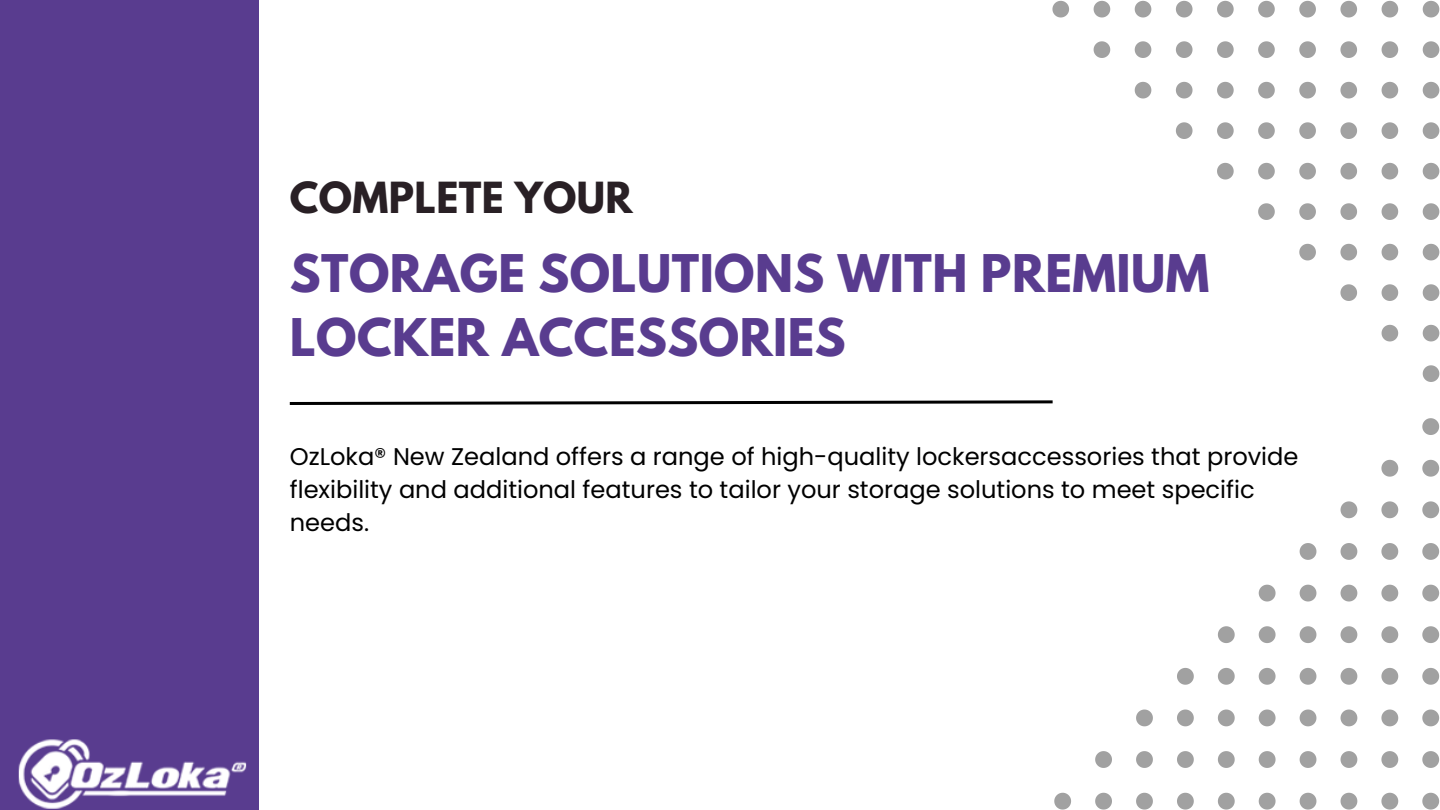
<style>
.page{position:relative;width:1440px;height:810px;background:#fff}
.page>*{position:absolute;margin:0;border:0;box-sizing:border-box;transform-origin:0 0}
.t1{font:700 46px/63.8px "League Spartan";letter-spacing:.01em;color:#593c8f}
.t2{font:700 38px "League Spartan";letter-spacing:.01em;color:#292025}
.t3{font:24.1px/32.9px "Poppins";color:#000}
</style>
<div class="page">
<div style="left:0;top:0;width:259px;height:810px;background:#593c8f"></div>
<svg style="left:289px;top:400px;width:764px;height:5px"></svg>
<svg style="left:1423px;top:365px;width:16px;height:17px"></svg>
<svg style="left:1423px;top:325px;width:16px;height:16px"></svg>
<svg style="left:1382px;top:325px;width:16px;height:16px"></svg>
<svg style="left:1423px;top:284px;width:16px;height:17px"></svg>
<svg style="left:1382px;top:284px;width:16px;height:17px"></svg>
<svg style="left:1340px;top:284px;width:17px;height:17px"></svg>
<svg style="left:1423px;top:244px;width:16px;height:16px"></svg>
<svg style="left:1382px;top:244px;width:16px;height:16px"></svg>
<svg style="left:1340px;top:244px;width:17px;height:16px"></svg>
<svg style="left:1299px;top:244px;width:17px;height:16px"></svg>
<svg style="left:1423px;top:203px;width:16px;height:17px"></svg>
<svg style="left:1382px;top:203px;width:16px;height:17px"></svg>
<svg style="left:1340px;top:203px;width:17px;height:17px"></svg>
<svg style="left:1299px;top:203px;width:17px;height:17px"></svg>
<svg style="left:1258px;top:203px;width:17px;height:17px"></svg>
<svg style="left:1423px;top:163px;width:16px;height:17px"></svg>
<svg style="left:1382px;top:163px;width:16px;height:17px"></svg>
<svg style="left:1340px;top:163px;width:17px;height:17px"></svg>
<svg style="left:1299px;top:163px;width:17px;height:17px"></svg>
<svg style="left:1258px;top:163px;width:17px;height:17px"></svg>
<svg style="left:1217px;top:163px;width:17px;height:17px"></svg>
<svg style="left:1423px;top:122px;width:16px;height:17px"></svg>
<svg style="left:1382px;top:122px;width:16px;height:17px"></svg>
<svg style="left:1340px;top:122px;width:17px;height:17px"></svg>
<svg style="left:1299px;top:122px;width:17px;height:17px"></svg>
<svg style="left:1258px;top:122px;width:17px;height:17px"></svg>
<svg style="left:1217px;top:122px;width:17px;height:17px"></svg>
<svg style="left:1176px;top:122px;width:17px;height:17px"></svg>
<svg style="left:1423px;top:82px;width:16px;height:17px"></svg>
<svg style="left:1382px;top:82px;width:16px;height:17px"></svg>
<svg style="left:1340px;top:82px;width:17px;height:17px"></svg>
<svg style="left:1299px;top:82px;width:17px;height:17px"></svg>
<svg style="left:1258px;top:82px;width:17px;height:17px"></svg>
<svg style="left:1217px;top:82px;width:17px;height:17px"></svg>
<svg style="left:1176px;top:82px;width:17px;height:17px"></svg>
<svg style="left:1135px;top:82px;width:16px;height:17px"></svg>
<svg style="left:1423px;top:41px;width:16px;height:17px"></svg>
<svg style="left:1382px;top:41px;width:16px;height:17px"></svg>
<svg style="left:1340px;top:41px;width:17px;height:17px"></svg>
<svg style="left:1299px;top:41px;width:17px;height:17px"></svg>
<svg style="left:1258px;top:41px;width:17px;height:17px"></svg>
<svg style="left:1217px;top:41px;width:17px;height:17px"></svg>
<svg style="left:1176px;top:41px;width:17px;height:17px"></svg>
<svg style="left:1135px;top:41px;width:16px;height:17px"></svg>
<svg style="left:1094px;top:41px;width:16px;height:17px"></svg>
<svg style="left:1423px;top:1px;width:16px;height:16px"></svg>
<svg style="left:1382px;top:1px;width:16px;height:16px"></svg>
<svg style="left:1340px;top:1px;width:17px;height:16px"></svg>
<svg style="left:1299px;top:1px;width:17px;height:16px"></svg>
<svg style="left:1258px;top:1px;width:17px;height:16px"></svg>
<svg style="left:1217px;top:1px;width:17px;height:16px"></svg>
<svg style="left:1176px;top:1px;width:17px;height:16px"></svg>
<svg style="left:1135px;top:1px;width:16px;height:16px"></svg>
<svg style="left:1094px;top:1px;width:16px;height:16px"></svg>
<svg style="left:1053px;top:1px;width:16px;height:16px"></svg>
<svg style="left:1054px;top:793px;width:17px;height:17px"></svg>
<svg style="left:1095px;top:793px;width:17px;height:17px"></svg>
<svg style="left:1095px;top:751px;width:17px;height:17px"></svg>
<svg style="left:1136px;top:793px;width:17px;height:17px"></svg>
<svg style="left:1136px;top:751px;width:17px;height:17px"></svg>
<svg style="left:1136px;top:710px;width:17px;height:16px"></svg>
<svg style="left:1177px;top:793px;width:17px;height:17px"></svg>
<svg style="left:1177px;top:751px;width:17px;height:17px"></svg>
<svg style="left:1177px;top:710px;width:17px;height:16px"></svg>
<svg style="left:1177px;top:668px;width:17px;height:17px"></svg>
<svg style="left:1218px;top:793px;width:17px;height:17px"></svg>
<svg style="left:1218px;top:751px;width:17px;height:17px"></svg>
<svg style="left:1218px;top:710px;width:17px;height:16px"></svg>
<svg style="left:1218px;top:668px;width:17px;height:17px"></svg>
<svg style="left:1218px;top:626px;width:17px;height:17px"></svg>
<svg style="left:1259px;top:793px;width:17px;height:17px"></svg>
<svg style="left:1259px;top:751px;width:17px;height:17px"></svg>
<svg style="left:1259px;top:710px;width:17px;height:16px"></svg>
<svg style="left:1259px;top:668px;width:17px;height:17px"></svg>
<svg style="left:1259px;top:626px;width:17px;height:17px"></svg>
<svg style="left:1259px;top:585px;width:17px;height:17px"></svg>
<svg style="left:1300px;top:793px;width:16px;height:17px"></svg>
<svg style="left:1300px;top:751px;width:16px;height:17px"></svg>
<svg style="left:1300px;top:710px;width:16px;height:16px"></svg>
<svg style="left:1300px;top:668px;width:16px;height:17px"></svg>
<svg style="left:1300px;top:626px;width:16px;height:17px"></svg>
<svg style="left:1300px;top:585px;width:16px;height:17px"></svg>
<svg style="left:1300px;top:543px;width:16px;height:17px"></svg>
<svg style="left:1341px;top:793px;width:16px;height:17px"></svg>
<svg style="left:1341px;top:751px;width:16px;height:17px"></svg>
<svg style="left:1341px;top:710px;width:16px;height:16px"></svg>
<svg style="left:1341px;top:668px;width:16px;height:17px"></svg>
<svg style="left:1341px;top:626px;width:16px;height:17px"></svg>
<svg style="left:1341px;top:585px;width:16px;height:17px"></svg>
<svg style="left:1341px;top:543px;width:16px;height:17px"></svg>
<svg style="left:1341px;top:501px;width:16px;height:17px"></svg>
<svg style="left:1381px;top:793px;width:17px;height:17px"></svg>
<svg style="left:1381px;top:751px;width:17px;height:17px"></svg>
<svg style="left:1381px;top:710px;width:17px;height:16px"></svg>
<svg style="left:1381px;top:668px;width:17px;height:17px"></svg>
<svg style="left:1381px;top:626px;width:17px;height:17px"></svg>
<svg style="left:1381px;top:585px;width:17px;height:17px"></svg>
<svg style="left:1381px;top:543px;width:17px;height:17px"></svg>
<svg style="left:1381px;top:501px;width:17px;height:17px"></svg>
<svg style="left:1381px;top:460px;width:17px;height:17px"></svg>
<svg style="left:1422px;top:793px;width:17px;height:17px"></svg>
<svg style="left:1422px;top:751px;width:17px;height:17px"></svg>
<svg style="left:1422px;top:710px;width:17px;height:16px"></svg>
<svg style="left:1422px;top:668px;width:17px;height:17px"></svg>
<svg style="left:1422px;top:626px;width:17px;height:17px"></svg>
<svg style="left:1422px;top:585px;width:17px;height:17px"></svg>
<svg style="left:1422px;top:543px;width:17px;height:17px"></svg>
<svg style="left:1422px;top:501px;width:17px;height:17px"></svg>
<svg style="left:1422px;top:460px;width:17px;height:17px"></svg>
<svg style="left:1422px;top:418px;width:17px;height:17px"></svg>
<img style="left:18px;top:739px;width:229px;height:70px">
<h2 class="t2" style="left:290px;top:179px;width:345px">COMPLETE YOUR</h2>
<p class="t1" style="left:290px;top:248px;width:921px">STORAGE SOLUTIONS WITH PREMIUM<br>LOCKER ACCESSORIES</p>
<p class="t3" style="left:290px;top:440px;width:1010px">OzLoka® New Zealand offers a range of high-quality lockersaccessories that provide flexibility and additional features to tailor your storage solutions to meet specific needs.</p>
</div>
